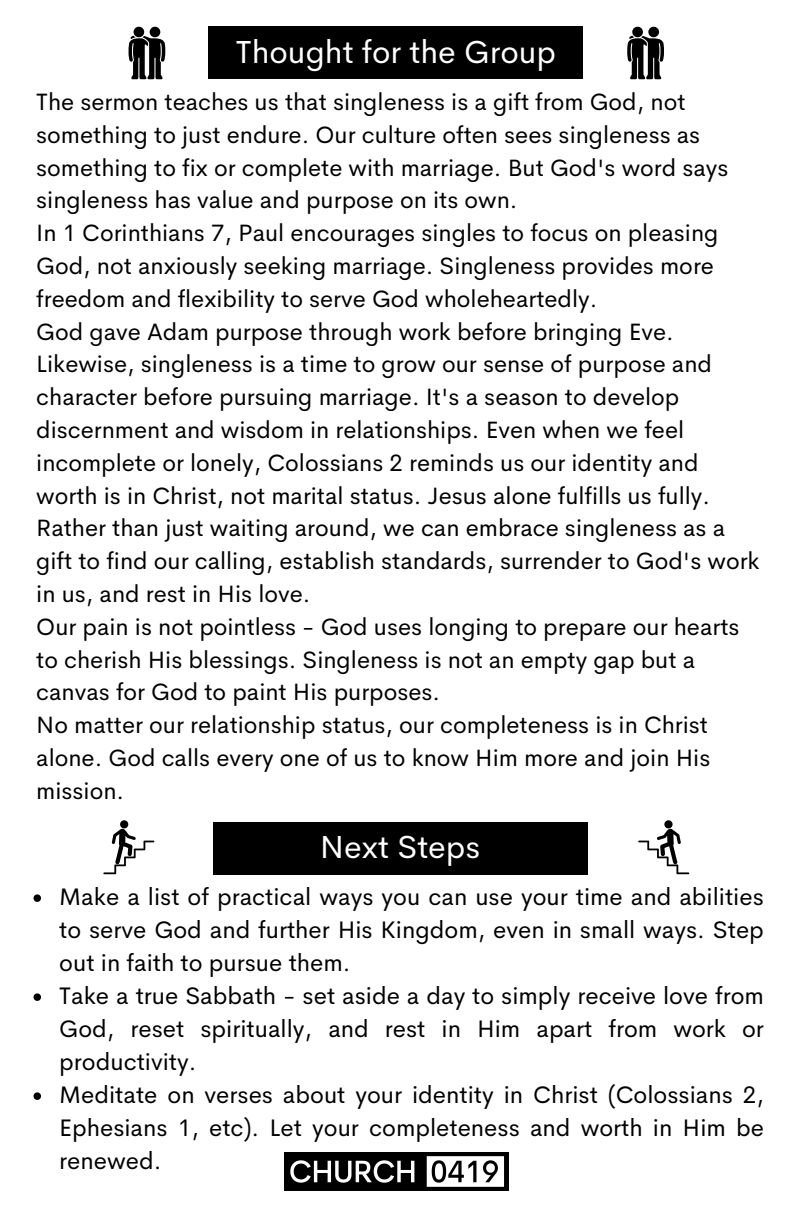
<style>
.page{position:relative;width:792px;height:1224px;background:#fff}
.page>*{position:absolute;margin:0;border:0;box-sizing:border-box;transform-origin:0 0}
.t1{font:32px "Cerebri Sans";color:#fff}
.t2{font:24px/33px "Cerebri Sans";color:#000;text-align:justify}
.t3{font:23.8px/32.8px "Cerebri Sans";color:#000}
</style>
<div class="page">
<div style="left:209px;top:27px;width:374px;height:52px;background:#000"></div>
<div style="left:213px;top:822px;width:374px;height:52px;background:#000"></div>
<svg style="left:627px;top:27px;width:37px;height:52px"></svg>
<svg style="left:128px;top:27px;width:38px;height:52px"></svg>
<svg style="left:103px;top:820px;width:51px;height:54px"></svg>
<svg style="left:639px;top:820px;width:50px;height:54px"></svg>
<svg style="left:34px;top:894px;width:7px;height:8px"></svg>
<svg style="left:34px;top:993px;width:7px;height:8px"></svg>
<svg style="left:34px;top:1092px;width:7px;height:8px"></svg>
<img style="left:285px;top:1153px;width:223px;height:37px">
<h1 class="t1" style="left:236px;top:31px;width:322px">Thought for the Group</h1>
<p class="t3" style="left:36px;top:85px;width:694px">The sermon teaches us that singleness is a gift from God, not something to just endure. Our culture often sees singleness as something to fix or complete with marriage. But God's word says singleness has value and purpose on its own.</p>
<h1 class="t3" style="left:36px;top:216px;width:684px">In 1 Corinthians 7, Paul encourages singles to focus on pleasing<br>God, not anxiously seeking marriage. Singleness provides more freedom and flexibility to serve God wholeheartedly.</h1>
<p class="t3" style="left:36px;top:315px;width:677px">God gave Adam purpose through work before bringing Eve.<br>Likewise, singleness is a time to grow our sense of purpose and character before pursuing marriage. It's a season to develop discernment and wisdom in relationships. Even when we feel incomplete or lonely, Colossians 2 reminds us our identity and worth is in Christ, not marital status. Jesus alone fulfills us fully.</p>
<p class="t3" style="left:36px;top:512px;width:725px">Rather than just waiting around, we can embrace singleness as a gift to find our calling, establish standards, surrender to God's work in us, and rest in His love.</p>
<p class="t3" style="left:36px;top:610px;width:705px">Our pain is not pointless - God uses longing to prepare our hearts to cherish His blessings. Singleness is not an empty gap but a canvas for God to paint His purposes.</p>
<p class="t3" style="left:36px;top:709px;width:676px;text-align:justify">No matter our relationship status, our completeness is in Christ alone. God calls every one of us to know Him more and join His mission.</p>
<p class="t1" style="left:320px;top:826px;width:162px">Next Steps</p>
<p class="t2" style="left:59px;top:880px;width:706px">Make a list of practical ways you can use your time and abilities to serve God and further His Kingdom, even in small ways. Step out in faith to pursue them.</p>
<p class="t2" style="left:59px;top:979px;width:706px">Take a true Sabbath - set aside a day to simply receive love from God, reset spiritually, and rest in Him apart from work or productivity.</p>
<p class="t2" style="left:59px;top:1078px;width:706px">Meditate on verses about your identity in Christ (Colossians 2, Ephesians 1, etc). Let your completeness and worth in Him be renewed.</p>
</div>
